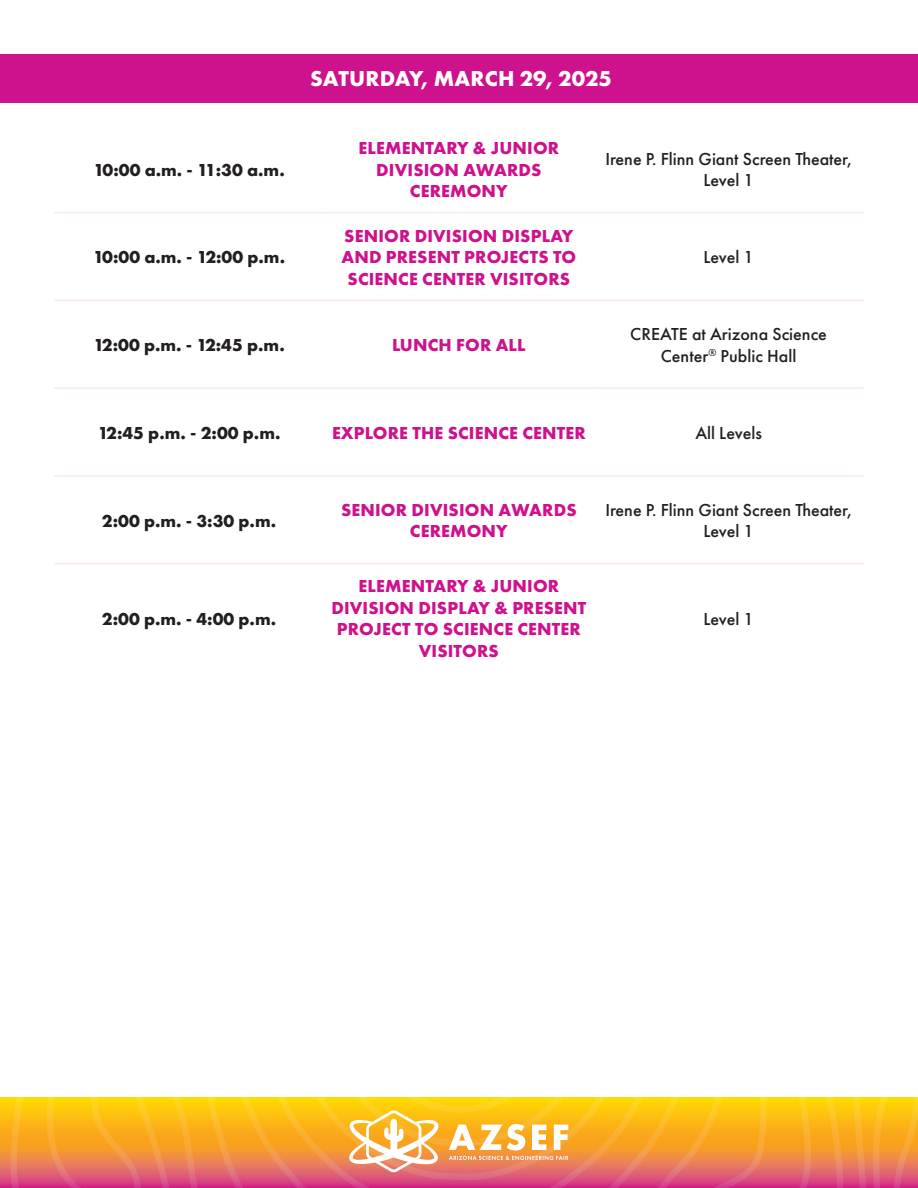
<style>
.page{position:relative;width:918px;height:1188px;background:#fff}
.page>*{position:absolute;margin:0;border:0;box-sizing:border-box;transform-origin:0 0}
.t1{font:700 22.35px "Futura PT";letter-spacing:.01em;color:#fff}
.t2{font:700 18px/21.6px "Futura PT";letter-spacing:.01em;color:#ce118c;text-align:center}
.t3{font:500 18px/21.6px "Futura PT";color:#231f20;text-align:center}
.t4{font:700 18px "Futura PT";color:#231f20}
</style>
<div class="page">
<svg style="left:0;top:1097px;width:918px;height:91px;background:#f19938"></svg>
<svg style="left:226px;top:1097px;width:468px;height:91px;background:#f2a14b"></svg>
<div style="left:0;top:54px;width:918px;height:48px;background:#ce118c"></div>
<hr style="left:54px;top:212px;width:270px;height:1px;background:#f8e7f0">
<hr style="left:324px;top:212px;width:270px;height:1px;background:#f8e7f0">
<hr style="left:594px;top:212px;width:269px;height:1px;background:#f8e7f0">
<hr style="left:54px;top:300px;width:270px;height:1px;background:#f8e7f0">
<hr style="left:324px;top:300px;width:270px;height:1px;background:#f8e7f0">
<hr style="left:594px;top:300px;width:269px;height:1px;background:#f8e7f0">
<hr style="left:54px;top:387px;width:270px;height:2px;background:#f8e7f0">
<hr style="left:324px;top:387px;width:270px;height:2px;background:#f8e7f0">
<hr style="left:594px;top:387px;width:269px;height:2px;background:#f8e7f0">
<hr style="left:54px;top:475px;width:270px;height:2px;background:#f8e7f0">
<hr style="left:324px;top:475px;width:270px;height:2px;background:#f8e7f0">
<hr style="left:594px;top:475px;width:269px;height:2px;background:#f8e7f0">
<hr style="left:54px;top:563px;width:270px;height:1px;background:#f8e7f0">
<hr style="left:324px;top:563px;width:270px;height:1px;background:#f8e7f0">
<hr style="left:594px;top:563px;width:269px;height:1px;background:#f8e7f0">
<p class="t4" style="left:93px;top:158px;width:193px">10:00 a.m. - 11:30 a.m.</p>
<p class="t4" style="left:93px;top:246px;width:194px">10:00 a.m. - 12:00 p.m.</p>
<p class="t1" style="left:310px;top:64px;width:303px">SATURDAY, MARCH 29, 2025</p>
<p class="t2" style="left:359px;top:137px;width:202px">ELEMENTARY &amp; JUNIOR<br>DIVISION AWARDS<br>CEREMONY</p>
<p class="t3" style="left:605px;top:148px;width:248px">Irene P. Flinn Giant Screen Theater,<br>Level 1</p>
<p class="t2" style="left:341px;top:225px;width:236px">SENIOR DIVISION DISPLAY<br>AND PRESENT PROJECTS TO<br>SCIENCE CENTER VISITORS</p>
<p class="t3" style="left:703px;top:247px;width:52px">Level 1</p>
<p class="t4" style="left:93px;top:334px;width:193px">12:00 p.m. - 12:45 p.m.</p>
<p class="t2" style="left:392px;top:334px;width:135px">LUNCH FOR ALL</p>
<p class="t3" style="left:630px;top:324px;width:198px">CREATE at Arizona Science</p>
<p class="t3" style="left:661px;top:345px;width:137px">Center<sup>®</sup> Public Hall</p>
<p class="t4" style="left:98px;top:421px;width:184px">12:45 p.m. - 2:00 p.m.</p>
<p class="t2" style="left:332px;top:422px;width:255px">EXPLORE THE SCIENCE CENTER</p>
<p class="t3" style="left:695px;top:422px;width:68px">All Levels</p>
<p class="t4" style="left:102px;top:509px;width:176px">2:00 p.m. - 3:30 p.m.</p>
<p class="t2" style="left:341px;top:499px;width:237px">SENIOR DIVISION AWARDS<br>CEREMONY</p>
<p class="t3" style="left:605px;top:499px;width:248px">Irene P. Flinn Giant Screen Theater,<br>Level 1</p>
<p class="t4" style="left:102px;top:607px;width:176px">2:00 p.m. - 4:00 p.m.</p>
<p class="t2" style="left:331px;top:575px;width:256px">ELEMENTARY &amp; JUNIOR<br>DIVISION DISPLAY &amp; PRESENT<br>PROJECT TO SCIENCE CENTER<br>VISITORS</p>
<p class="t3" style="left:703px;top:608px;width:52px">Level 1</p>
</div>
